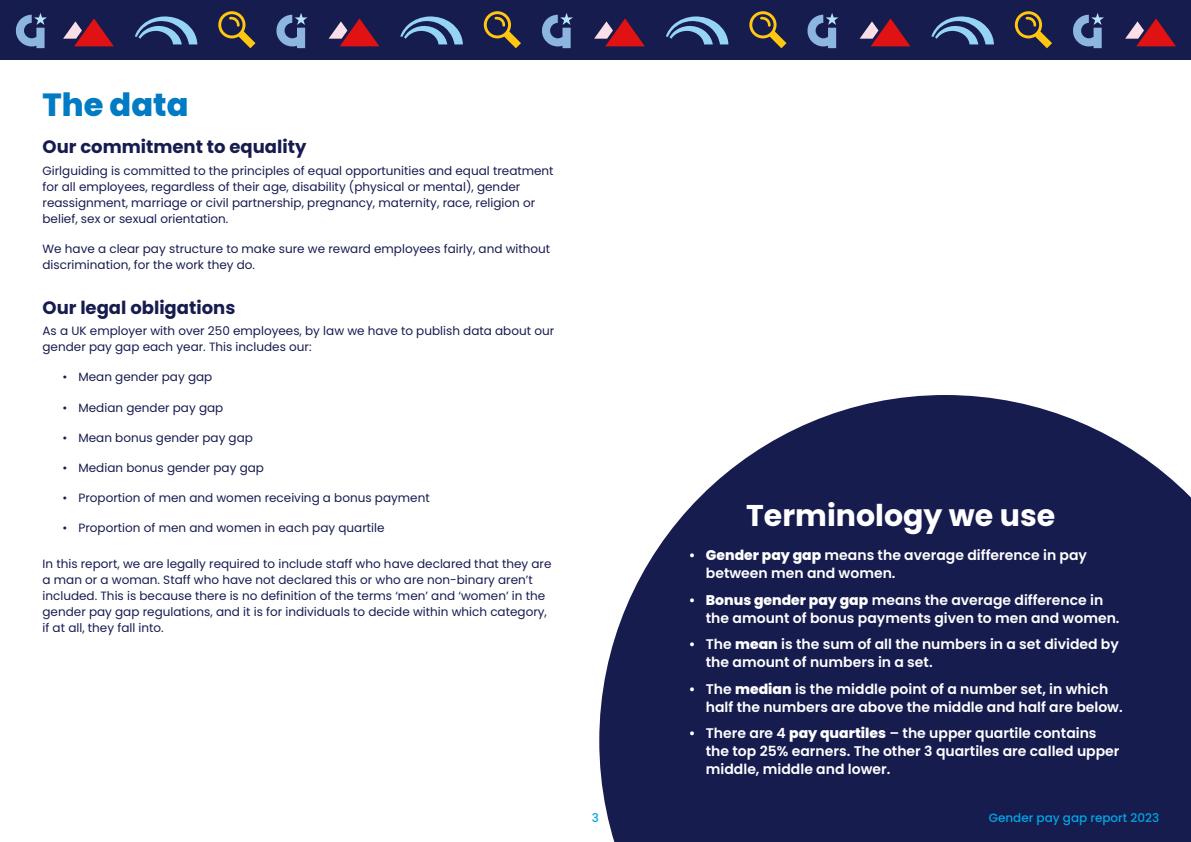
<style>
.page{position:relative;width:1191px;height:842px;background:#fff}
.page>*{position:absolute;margin:0;border:0;box-sizing:border-box;transform-origin:0 0}
.t1{font:800 32px "Poppins";color:#007bc4}
.t2{font:700 30px "Poppins";color:#fff}
.t3{font:700 18px "Poppins";color:#171c4f}
.t4{font:600 14px/18px "Poppins";color:#fff}
.t5{font:12px/16px "Poppins";color:#171c4f}
.t6{font:500 12px "Poppins";color:#00a6e6}
.s1{font-weight:800}
</style>
<div class="page">
<svg style="left:599px;top:395px;width:592px;height:447px;background:#343865"></svg>
<div style="left:0;top:0;width:1191px;height:60px;background:#171c4f"></div>
<svg style="left:1125px;top:18px;width:50px;height:28px"></svg>
<svg style="left:63px;top:18px;width:51px;height:28px"></svg>
<svg style="left:594px;top:18px;width:51px;height:28px"></svg>
<svg style="left:859px;top:18px;width:51px;height:28px"></svg>
<svg style="left:328px;top:18px;width:51px;height:28px"></svg>
<svg style="left:931px;top:16px;width:63px;height:28px"></svg>
<svg style="left:400px;top:16px;width:63px;height:28px"></svg>
<svg style="left:666px;top:16px;width:62px;height:28px"></svg>
<svg style="left:135px;top:16px;width:62px;height:28px"></svg>
<svg style="left:1014px;top:11px;width:38px;height:37px"></svg>
<svg style="left:484px;top:11px;width:37px;height:37px"></svg>
<svg style="left:749px;top:11px;width:37px;height:37px"></svg>
<svg style="left:218px;top:11px;width:37px;height:37px"></svg>
<svg style="left:1073px;top:13px;width:31px;height:35px"></svg>
<svg style="left:16px;top:13px;width:31px;height:35px"></svg>
<svg style="left:542px;top:13px;width:31px;height:35px"></svg>
<svg style="left:807px;top:13px;width:31px;height:35px"></svg>
<svg style="left:276px;top:13px;width:31px;height:35px"></svg>
<h1 class="t1" style="left:43px;top:86px;width:147px">The data</h1>
<h3 class="t3" style="left:43px;top:137px;width:265px">Our commitment to equality</h3>
<p class="t5" style="left:43px;top:163px;width:512px">Girlguiding is committed to the principles of equal opportunities and equal treatment for all employees, regardless of their age, disability (physical or mental), gender reassignment, marriage or civil partnership, pregnancy, maternity, race, religion or belief, sex or sexual orientation.</p>
<p class="t5" style="left:43px;top:241px;width:509px">We have a clear pay structure to make sure we reward employees fairly, and without discrimination, for the work they do.</p>
<h3 class="t3" style="left:43px;top:297px;width:194px">Our legal obligations</h3>
<p class="t5" style="left:43px;top:323px;width:513px">As a UK employer with over 250 employees, by law we have to publish data about our gender pay gap each year. This includes our:</p>
<p class="t5" style="left:62px;top:369px;width:151px">• Mean gender pay gap</p>
<p class="t5" style="left:62px;top:399px;width:162px">• Median gender pay gap</p>
<p class="t5" style="left:62px;top:430px;width:192px">• Mean bonus gender pay gap</p>
<p class="t5" style="left:62px;top:460px;width:203px">• Median bonus gender pay gap</p>
<p class="t5" style="left:62px;top:490px;width:369px">• Proportion of men and women receiving a bonus payment</p>
<p class="t5" style="left:62px;top:520px;width:324px">• Proportion of men and women in each pay quartile</p>
<p class="t5" style="left:43px;top:556px;width:510px">In this report, we are legally required to include staff who have declared that they are a man or a woman. Staff who have not declared this or who are non-binary aren’t included. This is because there is no definition of the terms ‘men’ and ‘women’ in the gender pay gap regulations, and it is for individuals to decide within which category, if at all, they fall into.</p>
<p class="t6" style="left:592px;top:810px;width:9px">3</p>
<h2 class="t2" style="left:746px;top:498px;width:310px">Terminology we use</h2>
<p class="t4" style="left:706px;top:547px;width:383px;text-indent:-17px">• <span class="s1">Gender pay gap</span> means the average difference in pay between men and women.</p>
<p class="t4" style="left:706px;top:591px;width:415px;text-indent:-17px">• <span class="s1">Bonus gender pay gap</span> means the average difference in the amount of bonus payments given to men and women.</p>
<p class="t4" style="left:706px;top:636px;width:414px;text-indent:-17px">• The <span class="s1">mean</span> is the sum of all the numbers in a set divided by the amount of numbers in a set.</p>
<p class="t4" style="left:706px;top:680px;width:418px;text-indent:-17px">• The <span class="s1">median</span> is the middle point of a number set, in which half the numbers are above the middle and half are below.</p>
<p class="t4" style="left:706px;top:725px;width:415px;text-indent:-17px">• There are 4 <span class="s1">pay quartiles</span> – the upper quartile contains the top 25% earners. The other 3 quartiles are called upper middle, middle and lower.</p>
<p class="t6" style="left:988px;top:810px;width:172px">Gender pay gap report 2023</p>
</div>
